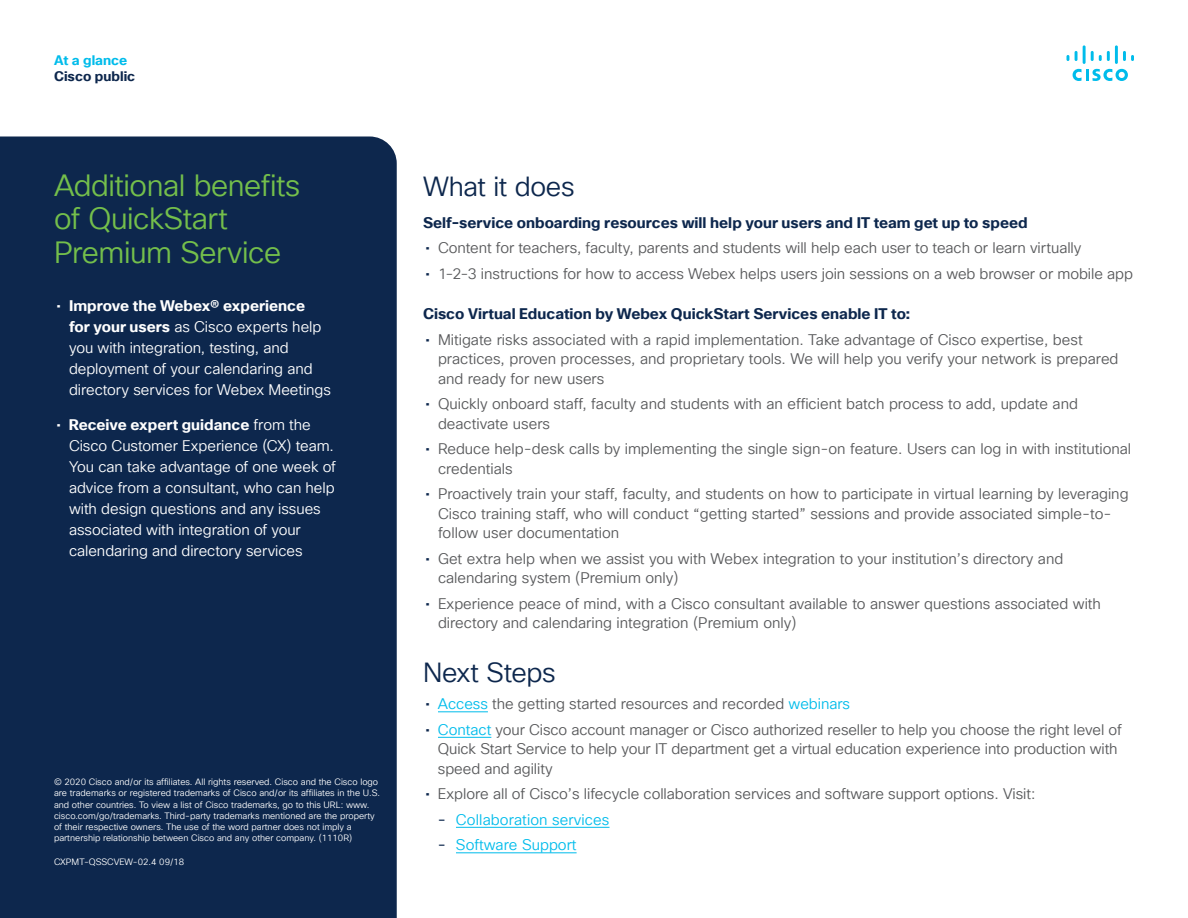
<style>
.page{position:relative;width:1188px;height:918px;background:#fff}
.page>*{position:absolute;margin:0;border:0;box-sizing:border-box;transform-origin:0 0}
.t1{font:30px/33.8px "Cisco Sans TT Light";letter-spacing:-.015em;color:#74bf4b}
.t2{font:27px "Cisco Sans TT Light";letter-spacing:-.015em;color:#0d274d}
.t3{font:15px/19.5px "Cisco Sans TT Light";color:#58595b}
.t4{font:15px/21px "Cisco Sans TT Light";letter-spacing:-.005em;color:#fff}
.t5{font:700 15px "Cisco Sans TT";color:#0d274d}
.t6{font:700 15px "Cisco Sans TT";color:#fff}
.t7{font:15px "Cisco Sans TT Light";letter-spacing:.005em;color:#00bceb}
.t8{font:700 13.5px "Cisco Sans TT";color:#0d274d}
.t9{font:700 13.5px "Cisco Sans TT";color:#00bceb}
.t10{font:9px/11.2px "Cisco Sans TT Light";color:#fff}
.s1{font-weight:400}
.s2{font-family:"Cisco Sans TT";font-weight:700}
.s3{font-family:"Cisco Sans TT Light";font-weight:400}
.s4{font-family:"Cisco Sans TT";color:#0d274d}
.s5{color:#00bceb}
.s6{color:#00bcea}
</style>
<div class="page">
<svg style="left:1073px;top:69px;width:55px;height:12px"></svg>
<svg style="left:1067px;top:55px;width:2px;height:6px"></svg>
<svg style="left:1075px;top:51px;width:3px;height:10px"></svg>
<hr style="left:1083px;top:45px;width:3px;height:19px;background:#00bceb">
<svg style="left:1091px;top:51px;width:19px;height:10px"></svg>
<hr style="left:1115px;top:45px;width:3px;height:19px;background:#00bceb">
<svg style="left:1123px;top:51px;width:11px;height:10px"></svg>
<div style="left:0;top:136px;width:397px;height:782px;background:#0d274d"></div>
<hr style="left:456px;top:853px;width:121px;height:1px;background:#00bceb">
<hr style="left:456px;top:827px;width:154px;height:1px;background:#00bceb">
<hr style="left:438px;top:737px;width:53px;height:1px;background:#00bceb">
<hr style="left:438px;top:712px;width:50px;height:1px;background:#00bceb">
<p class="t9" style="left:54px;top:51px;width:75px">At a glance</p>
<p class="t8" style="left:54px;top:67px;width:83px">Cisco public</p>
<h1 class="t1" style="left:54px;top:169px;width:248px">Additional benefits of QuickStart<br>Premium Service</h1>
<p class="t6" style="left:56px;top:296px;width:250px"><span class="s1">•</span> Improve the Webex® experience</p>
<p class="t4" style="left:69px;top:317px;width:263px"><span class="s2">for your users</span> as Cisco experts help you with integration, testing, and deployment of your calendaring and directory services for Webex Meetings</p>
<p class="t6" style="left:56px;top:414px;width:256px"><span class="s1">•</span> Receive expert guidance <span class="s3">from the</span></p>
<p class="t4" style="left:69px;top:435px;width:268px">Cisco Customer Experience (CX) team.<br>You can take advantage of one week of advice from a consultant, who can help with design questions and any issues associated with integration of your calendaring and directory services</p>
<p class="t10" style="left:54px;top:777px;width:328px">© 2020 Cisco and/or its affiliates. All rights reserved. Cisco and the Cisco logo are trademarks or registered trademarks of Cisco and/or its affiliates in the U.S. and other countries. To view a list of Cisco trademarks, go to this URL: www. cisco.com/go/trademarks. Third-party trademarks mentioned are the property of their respective owners. The use of the word partner does not imply a partnership relationship between Cisco and any other company. (1110R)</p>
<p class="t10" style="left:54px;top:856px;width:132px">CXPMT-QSSCVEW-02.4 09/18</p>
<h2 class="t2" style="left:423px;top:169px;width:153px">What it does</h2>
<p class="t5" style="left:423px;top:212px;width:606px">Self-service onboarding resources will help your users and IT team get up to speed</p>
<p class="t3" style="left:425px;top:239px;width:658px"><span class="s4">•</span> Content for teachers, faculty, parents and students will help each user to teach or learn virtually</p>
<p class="t3" style="left:425px;top:264px;width:709px"><span class="s4">•</span> 1-2-3 instructions for how to access Webex helps users join sessions on a web browser or mobile app</p>
<p class="t5" style="left:423px;top:304px;width:489px">Cisco Virtual Education by Webex QuickStart Services enable IT to:</p>
<p class="t3" style="left:438px;top:330px;width:682px;text-indent:-13px"><span class="s4">•</span> Mitigate risks associated with a rapid implementation. Take advantage of Cisco expertise, best practices, proven processes, and proprietary tools. We will help you verify your network is prepared and ready for new users</p>
<p class="t3" style="left:438px;top:395px;width:642px;text-indent:-13px"><span class="s4">•</span> Quickly onboard staff, faculty and students with an efficient batch process to add, update and deactivate users</p>
<p class="t3" style="left:438px;top:440px;width:695px;text-indent:-13px"><span class="s4">•</span> Reduce help-desk calls by implementing the single sign-on feature. Users can log in with institutional credentials</p>
<p class="t3" style="left:438px;top:485px;width:692px;text-indent:-13px"><span class="s4">•</span> Proactively train your staff, faculty, and students on how to participate in virtual learning by leveraging<br>Cisco training staff, who will conduct “getting started” sessions and provide associated simple-to&shy;follow user documentation</p>
<p class="t3" style="left:438px;top:549px;width:627px;text-indent:-13px"><span class="s4">•</span> Get extra help when we assist you with Webex integration to your institution’s directory and calendaring system (Premium only)</p>
<p class="t3" style="left:438px;top:594px;width:665px;text-indent:-13px"><span class="s4">•</span> Experience peace of mind, with a Cisco consultant available to answer questions associated with directory and calendaring integration (Premium only)</p>
<h2 class="t2" style="left:423px;top:655px;width:134px">Next Steps</h2>
<p class="t3" style="left:425px;top:695px;width:426px"><span class="s4">•</span> <span class="s5">Access</span> the getting started resources and recorded <span class="s6">webinars</span></p>
<p class="t3" style="left:438px;top:720px;width:685px;text-indent:-13px"><span class="s4">•</span> <span class="s5">Contact</span> your Cisco account manager or Cisco authorized reseller to help you choose the right level of<br>Quick Start Service to help your IT department get a virtual education experience into production with speed and agility</p>
<p class="t3" style="left:425px;top:785px;width:612px"><span class="s4">•</span> Explore all of Cisco’s lifecycle collaboration services and software support options. Visit:</p>
<p class="t7" style="left:438px;top:810px;width:173px"><span class="s4">-</span> Collaboration services</p>
<p class="t7" style="left:438px;top:835px;width:140px"><span class="s4">-</span> Software Support</p>
</div>
